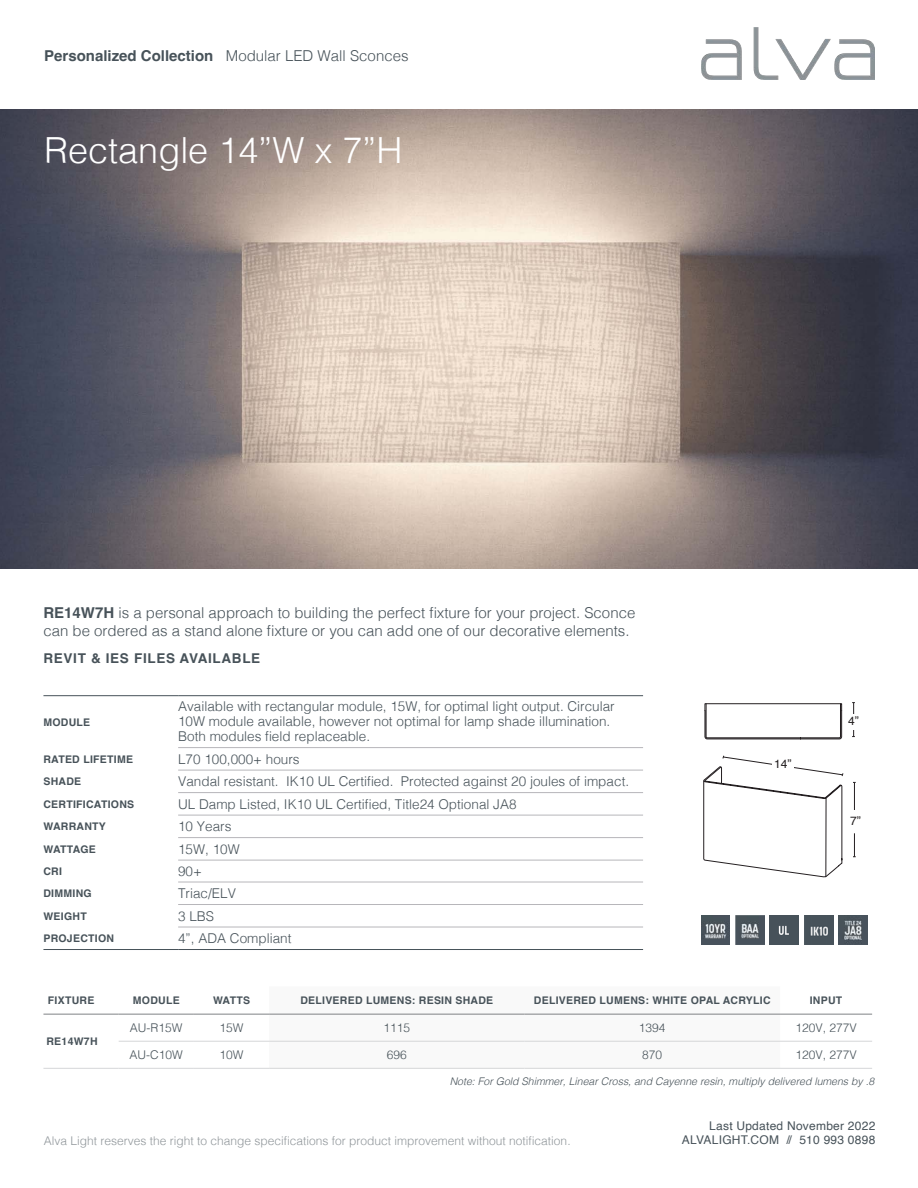
<style>
.page{position:relative;width:918px;height:1188px;background:#fff}
.page>*{position:absolute;margin:0;border:0;box-sizing:border-box;transform-origin:0 0}
.t1{font:300 36px "Helvetica";color:#fff}
.t2{font:300 15px/18px "Helvetica";color:#475259}
.t3{font:700 15px "Helvetica";color:#475259}
.TABLE_TEXT{font:300 13.5px/15px "Helvetica";color:#475259}
.TABLE_TEXT-2{font:700 13.5px "Helvetica";letter-spacing:.05em;color:#475259}
.t4{font:300 12px "Helvetica";color:#91979b}
.TABLE_TEXT-3{font:300 12px "Helvetica";color:#475259}
.TABLE_TEXT-4{font:12px "Helvetica";letter-spacing:.02em;color:#475259}
.t5{font:12px "Helvetica";color:#231f20}
.TABLE_TEXT-5{font:700 10.5px "Helvetica";letter-spacing:.025em;color:#475259}
.TABLE_TEXT-6{font:italic 300 10.5px "Helvetica";color:#475259}
.Table_bold_TItle_Fon{font:700 10.5px "Helvetica";letter-spacing:.025em;color:#475259}
.TABLE_TEXT-7{font:700 10.5px "Helvetica";color:#475259}
.t6{font:500 9.9px "Korolev Condensed";color:#241f21}
.s1{font-weight:300}
.s2{font-weight:700}
</style>
<div class="page">
<svg style="left:852px;top:702px;width:3px;height:12px"></svg>
<svg style="left:852px;top:730px;width:3px;height:7px"></svg>
<hr style="left:854px;top:783px;width:1px;height:32px;background:#241f21">
<svg style="left:853px;top:833px;width:3px;height:24px"></svg>
<svg style="left:703px;top:755px;width:140px;height:122px"></svg>
<hr style="left:826px;top:798px;width:1px;height:79px;background:#241f21">
<svg style="left:705px;top:703px;width:137px;height:36px"></svg>
<div style="left:772px;top:756px;width:22px;height:20px;background:#fff"></div>
<div style="left:844px;top:810px;width:21px;height:18px;background:#fff"></div>
<img style="left:0;top:110px;width:918px;height:458px">
<img style="left:701px;top:27px;width:173px;height:53px">
<hr style="left:178px;top:695px;width:465px;height:1px;background:#475259">
<hr style="left:178px;top:949px;width:465px;height:1px;background:#475259">
<hr style="left:178px;top:747px;width:465px;height:1px;background:#b7b6ba">
<hr style="left:178px;top:770px;width:465px;height:1px;background:#b7b6ba">
<hr style="left:178px;top:792px;width:465px;height:1px;background:#b7b6ba">
<hr style="left:178px;top:815px;width:465px;height:1px;background:#b7b6ba">
<hr style="left:178px;top:837px;width:465px;height:1px;background:#b7b6ba">
<hr style="left:178px;top:860px;width:465px;height:1px;background:#b7b6ba">
<hr style="left:178px;top:882px;width:465px;height:1px;background:#b7b6ba">
<hr style="left:178px;top:904px;width:465px;height:1px;background:#b7b6ba">
<hr style="left:178px;top:927px;width:465px;height:1px;background:#b7b6ba">
<hr style="left:43px;top:695px;width:135px;height:1px;background:#475259">
<hr style="left:43px;top:949px;width:135px;height:1px;background:#475259">
<img style="left:701px;top:915px;width:29px;height:29px">
<img style="left:735px;top:915px;width:29px;height:29px">
<img style="left:839px;top:915px;width:28px;height:29px">
<img style="left:770px;top:915px;width:29px;height:29px">
<img style="left:804px;top:915px;width:29px;height:29px">
<svg style="left:269px;top:1013px;width:511px;height:55px"></svg>
<hr style="left:43px;top:1068px;width:76px;height:1px;background:#d5d6d8">
<hr style="left:119px;top:1068px;width:75px;height:1px;background:#d5d6d8">
<hr style="left:194px;top:1068px;width:75px;height:1px;background:#d5d6d8">
<hr style="left:269px;top:1068px;width:256px;height:1px;background:#d5d6d8">
<hr style="left:525px;top:1068px;width:255px;height:1px;background:#d5d6d8">
<hr style="left:780px;top:1068px;width:92px;height:1px;background:#d5d6d8">
<hr style="left:43px;top:1014px;width:76px;height:1px;background:#808285">
<hr style="left:119px;top:1014px;width:75px;height:1px;background:#808285">
<hr style="left:194px;top:1014px;width:75px;height:1px;background:#808285">
<hr style="left:269px;top:1014px;width:256px;height:1px;background:#808285">
<hr style="left:525px;top:1014px;width:255px;height:1px;background:#808285">
<hr style="left:780px;top:1014px;width:92px;height:1px;background:#808285">
<hr style="left:119px;top:1041px;width:75px;height:1px;background:#d5d6d8">
<hr style="left:194px;top:1041px;width:75px;height:1px;background:#d5d6d8">
<hr style="left:269px;top:1041px;width:256px;height:1px;background:#d5d6d8">
<hr style="left:525px;top:1041px;width:255px;height:1px;background:#d5d6d8">
<hr style="left:780px;top:1041px;width:92px;height:1px;background:#d5d6d8">
<p class="t3" style="left:44px;top:47px;width:366px">Personalized Collection <span class="s1">Modular LED Wall Sconces</span></p>
<p class="t1" style="left:44px;top:120px;width:360px">Rectangle 14”W x 7”H</p>
<p class="t2" style="left:43px;top:602px;width:593px"><span class="s2">RE14W7H</span> is a personal approach to building the perfect fixture for your project. Sconce can be ordered as a stand alone fixture or you can add one of our decorative elements.</p>
<p class="TABLE_TEXT-2" style="left:43px;top:650px;width:218px">REVIT &amp; IES FILES AVAILABLE</p>
<p class="TABLE_TEXT" style="left:178px;top:698px;width:438px">Available with rectangular module, 15W, for optimal light output. Circular<br>10W module available, however not optimal for lamp shade illumination.<br>Both modules field replaceable.</p>
<p class="Table_bold_TItle_Fon" style="left:43px;top:715px;width:48px">MODULE</p>
<p class="t5" style="left:848px;top:711px;width:12px">4”</p>
<p class="t6" style="left:850px;top:715px;width:10px">4”</p>
<p class="TABLE_TEXT-5" style="left:43px;top:753px;width:91px">RATED LIFETIME</p>
<p class="TABLE_TEXT" style="left:178px;top:750px;width:123px">L70 100,000+ hours</p>
<p class="TABLE_TEXT-5" style="left:43px;top:775px;width:39px">SHADE</p>
<p class="TABLE_TEXT" style="left:178px;top:773px;width:453px">Vandal resistant. IK10 UL Certified. Protected against 20 joules of impact.</p>
<p class="TABLE_TEXT-5" style="left:43px;top:798px;width:92px">CERTIFICATIONS</p>
<p class="TABLE_TEXT" style="left:178px;top:795px;width:340px">UL Damp Listed, IK10 UL Certified, Title24 Optional JA8</p>
<p class="TABLE_TEXT-5" style="left:43px;top:820px;width:64px">WARRANTY</p>
<p class="TABLE_TEXT" style="left:178px;top:818px;width:55px">10 Years</p>
<p class="TABLE_TEXT-7" style="left:43px;top:843px;width:54px">WATTAGE</p>
<p class="TABLE_TEXT" style="left:178px;top:840px;width:63px">15W, 10W</p>
<p class="Table_bold_TItle_Fon" style="left:43px;top:865px;width:20px">CRI</p>
<p class="TABLE_TEXT" style="left:178px;top:863px;width:25px">90+</p>
<p class="TABLE_TEXT-5" style="left:43px;top:887px;width:50px">DIMMING</p>
<p class="TABLE_TEXT" style="left:178px;top:885px;width:59px">Triac/ELV</p>
<p class="TABLE_TEXT-5" style="left:43px;top:910px;width:45px">WEIGHT</p>
<p class="TABLE_TEXT" style="left:178px;top:907px;width:38px">3 LBS</p>
<p class="TABLE_TEXT-5" style="left:43px;top:932px;width:72px">PROJECTION</p>
<p class="TABLE_TEXT" style="left:178px;top:930px;width:115px">4”, ADA Compliant</p>
<p class="t5" style="left:774px;top:755px;width:19px">14”</p>
<p class="t6" style="left:777px;top:759px;width:12px">14”</p>
<p class="t5" style="left:850px;top:811px;width:12px">7”</p>
<p class="t6" style="left:852px;top:818px;width:9px">7”</p>
<p class="TABLE_TEXT-5" style="left:48px;top:994px;width:48px">FIXTURE</p>
<p class="TABLE_TEXT-5" style="left:133px;top:994px;width:48px">MODULE</p>
<p class="TABLE_TEXT-5" style="left:213px;top:994px;width:39px">WATTS</p>
<p class="TABLE_TEXT-5" style="left:300px;top:994px;width:194px">DELIVERED LUMENS: RESIN SHADE</p>
<p class="TABLE_TEXT-5" style="left:534px;top:994px;width:238px">DELIVERED LUMENS: WHITE OPAL ACRYLIC</p>
<p class="TABLE_TEXT-5" style="left:810px;top:994px;width:34px">INPUT</p>
<p class="TABLE_TEXT-5" style="left:46px;top:1035px;width:53px">RE14W7H</p>
<p class="TABLE_TEXT-3" style="left:130px;top:1018px;width:54px">AU-R15W</p>
<p class="TABLE_TEXT-3" style="left:220px;top:1018px;width:26px">15W</p>
<p class="TABLE_TEXT-3" style="left:384px;top:1018px;width:28px">1115</p>
<p class="TABLE_TEXT-3" style="left:639px;top:1018px;width:28px">1394</p>
<p class="TABLE_TEXT-3" style="left:795px;top:1018px;width:63px">120V, 277V</p>
<p class="TABLE_TEXT-3" style="left:130px;top:1045px;width:55px">AU-C10W</p>
<p class="TABLE_TEXT-3" style="left:220px;top:1045px;width:26px">10W</p>
<p class="TABLE_TEXT-3" style="left:387px;top:1045px;width:22px">696</p>
<p class="TABLE_TEXT-3" style="left:642px;top:1045px;width:22px">870</p>
<p class="TABLE_TEXT-3" style="left:795px;top:1045px;width:63px">120V, 277V</p>
<p class="TABLE_TEXT-6" style="left:450px;top:1072px;width:426px">Note: For Gold Shimmer, Linear Cross, and Cayenne resin, multiply delivered lumens by .8</p>
<p class="TABLE_TEXT-4" style="left:709px;top:1116px;width:168px">Last Updated November 2022</p>
<p class="t4" style="left:44px;top:1130px;width:528px">Alva Light reserves the right to change specifications for product improvement without notification.</p>
<p class="TABLE_TEXT-4" style="left:682px;top:1131px;width:195px">ALVALIGHT.COM // 510 993 0898</p>
</div>
